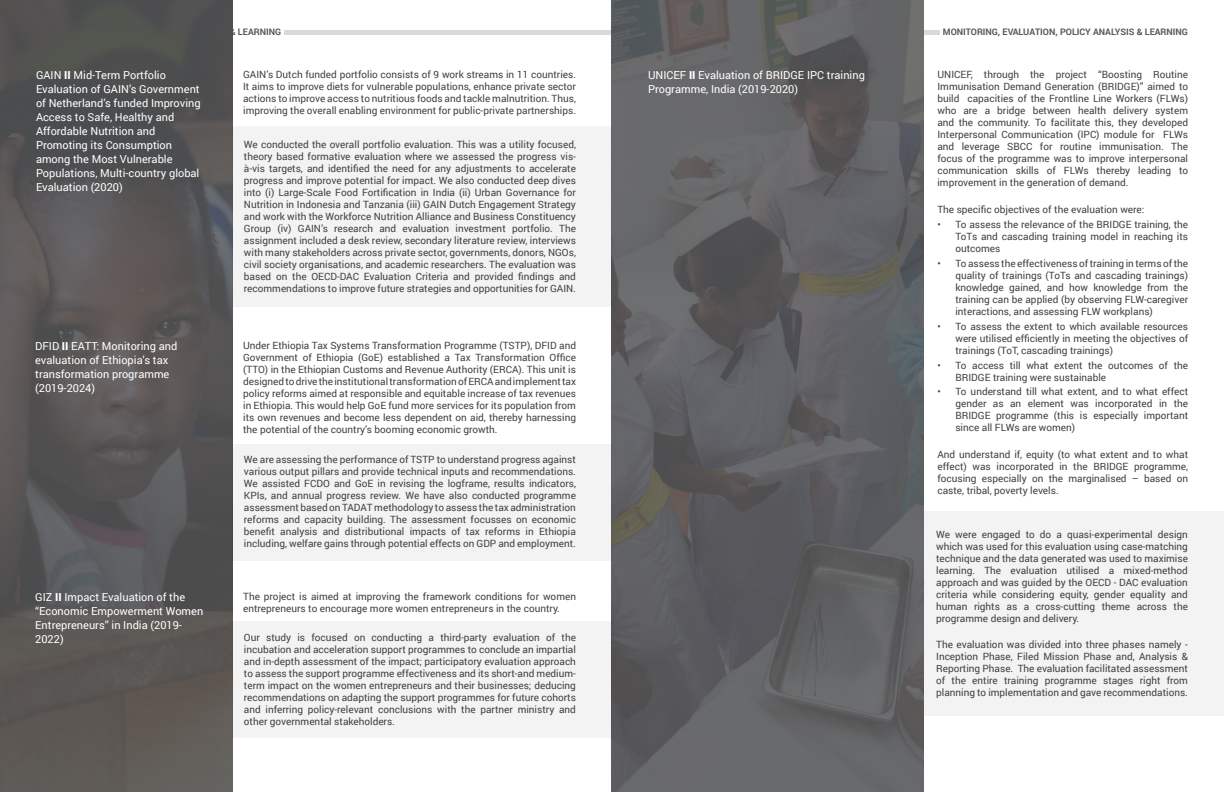
<style>
.page{position:relative;width:1224px;height:792px;background:#fff}
.page>*{position:absolute;margin:0;border:0;box-sizing:border-box;transform-origin:0 0}
.t1{font:11px/14px "Roboto";color:#fff}
.t2{font:10px/12px "Roboto";color:#414042;text-align:justify}
.t3{font:700 9px "Roboto";color:#58595b}
.s1{font-weight:900}
</style>
<div class="page">
<div style="left:284px;top:30px;width:656px;height:5px;background:#d9d9d9"></div>
<img style="left:612px;top:0;width:312px;height:792px">
<img style="left:0;top:0;width:232px;height:792px">
<div style="left:232px;top:126px;width:380px;height:180px;background:#f3f3f3"></div>
<div style="left:924px;top:511px;width:300px;height:205px;background:#f3f3f3"></div>
<div style="left:232px;top:444px;width:380px;height:117px;background:#f3f3f3"></div>
<div style="left:232px;top:622px;width:380px;height:116px;background:#f3f3f3"></div>
<p class="t3" style="left:943px;top:26px;width:247px">MONITORING, EVALUATION, POLICY ANALYSIS &amp; LEARNING</p>
<p class="t2" style="left:243px;top:68px;width:334px">GAIN’s Dutch funded portfolio consists of 9 work streams in 11 countries.<br>It aims to improve diets for vulnerable populations, enhance private sector actions to improve access to nutritious foods and tackle malnutrition. Thus, improving the overall enabling environment for public-private partnerships.</p>
<p class="t2" style="left:937px;top:68px;width:252px">UNICEF, through the project “Boosting Routine Immunisation Demand Generation (BRIDGE)” aimed to build capacities of the Frontline Line Workers (FLWs) who are a bridge between health delivery system and the community. To facilitate this, they developed Interpersonal Communication (IPC) module for FLWs and leverage SBCC for routine immunisation. The focus of the programme was to improve interpersonal communication skills of FLWs thereby leading to improvement in the generation of demand.</p>
<p class="t2" style="left:937px;top:203px;width:208px">The specific objectives of the evaluation were:</p>
<p class="t2" style="left:955px;top:218px;width:234px;text-indent:-18px">• To assess the relevance of the BRIDGE training, the ToTs and cascading training model in reaching its outcomes</p>
<p class="t2" style="left:955px;top:257px;width:234px;text-indent:-18px">• To assess the effectiveness of training in terms of the quality of trainings (ToTs and cascading trainings) knowledge gained, and how knowledge from the training can be applied (by observing FLW-caregiver interactions, and assessing FLW workplans)</p>
<p class="t2" style="left:955px;top:320px;width:234px;text-indent:-18px">• To assess the extent to which available resources were utilised efficiently in meeting the objectives of trainings (ToT, cascading trainings)</p>
<p class="t2" style="left:955px;top:359px;width:234px;text-indent:-18px">• To access till what extent the outcomes of the<br>BRIDGE training were sustainable</p>
<p class="t2" style="left:955px;top:386px;width:234px;text-indent:-18px">• To understand till what extent, and to what effect gender as an element was incorporated in the BRIDGE programme (this is especially important since all FLWs are women)</p>
<p class="t2" style="left:937px;top:448px;width:252px">And understand if, equity (to what extent and to what effect) was incorporated in the BRIDGE programme, focusing especially on the marginalised – based on caste, tribal, poverty levels.</p>
<p class="t1" style="left:36px;top:68px;width:166px">GAIN <span class="s1">II</span> Mid-Term Portfolio<br>Evaluation of GAIN’s Government of Netherland’s funded Improving<br>Access to Safe, Healthy and<br>Affordable Nutrition and<br>Promoting its Consumption among the Most Vulnerable<br>Populations, Multi-country global<br>Evaluation (2020)</p>
<p class="t1" style="left:648px;top:68px;width:218px">UNICEF <span class="s1">II</span> Evaluation of BRIDGE IPC training<br>Programme, India (2019-2020)</p>
<p class="t2" style="left:244px;top:138px;width:334px">We conducted the overall portfolio evaluation. This was a utility focused, theory based formative evaluation where we assessed the progress vis&shy;à-vis targets, and identified the need for any adjustments to accelerate progress and improve potential for impact. We also conducted deep dives into (i) Large-Scale Food Fortification in India (ii) Urban Governance for Nutrition in Indonesia and Tanzania (iii) GAIN Dutch Engagement Strategy and work with the Workforce Nutrition Alliance and Business Constituency Group (iv) GAIN’s research and evaluation investment portfolio. The assignment included a desk review, secondary literature review, interviews with many stakeholders across private sector, governments, donors, NGOs, civil society organisations, and academic researchers. The evaluation was based on the OECD-DAC Evaluation Criteria and provided findings and recommendations to improve future strategies and opportunities for GAIN.</p>
<p class="t2" style="left:243px;top:339px;width:334px">Under Ethiopia Tax Systems Transformation Programme (TSTP), DFID and Government of Ethiopia (GoE) established a Tax Transformation Office (TTO) in the Ethiopian Customs and Revenue Authority (ERCA). This unit is designed to drive the institutional transformation of ERCA and implement tax policy reforms aimed at responsible and equitable increase of tax revenues in Ethiopia. This would help GoE fund more services for its population from its own revenues and become less dependent on aid, thereby harnessing the potential of the country’s booming economic growth.</p>
<p class="t1" style="left:35px;top:339px;width:144px">DFID <span class="s1">II</span> EATT: Monitoring and evaluation of Ethiopia’s tax transformation programme (2019-2024)</p>
<p class="t2" style="left:244px;top:453px;width:334px">We are assessing the performance of TSTP to understand progress against various output pillars and provide technical inputs and recommendations.<br>We assisted FCDO and GoE in revising the logframe, results indicators, KPIs, and annual progress review. We have also conducted programme assessment based on TADAT methodology to assess the tax administration reforms and capacity building. The assessment focusses on economic benefit analysis and distributional impacts of tax reforms in Ethiopia including, welfare gains through potential effects on GDP and employment.</p>
<p class="t2" style="left:936px;top:528px;width:253px">We were engaged to do a quasi-experimental design which was used for this evaluation using case-matching technique and the data generated was used to maximise learning. The evaluation utilised a mixed-method approach and was guided by the OECD - DAC evaluation criteria while considering equity, gender equality and human rights as a cross-cutting theme across the programme design and delivery.</p>
<p class="t2" style="left:936px;top:638px;width:253px">The evaluation was divided into three phases namely - Inception Phase, Filed Mission Phase and, Analysis &amp; Reporting Phase. The evaluation facilitated assessment of the entire training programme stages right from planning to implementation and gave recommendations.</p>
<p class="t2" style="left:243px;top:590px;width:334px">The project is aimed at improving the framework conditions for women entrepreneurs to encourage more women entrepreneurs in the country.</p>
<p class="t1" style="left:35px;top:590px;width:170px">GIZ <span class="s1">II</span> Impact Evaluation of the “Economic Empowerment Women<br>Entrepreneurs” in India (2019-<br>2022)</p>
<p class="t2" style="left:244px;top:631px;width:334px">Our study is focused on conducting a third-party evaluation of the incubation and acceleration support programmes to conclude an impartial and in-depth assessment of the impact; participatory evaluation approach to assess the support programme effectiveness and its short-and medium&shy;term impact on the women entrepreneurs and their businesses; deducing recommendations on adapting the support programmes for future cohorts and inferring policy-relevant conclusions with the partner ministry and other governmental stakeholders.</p>
</div>
